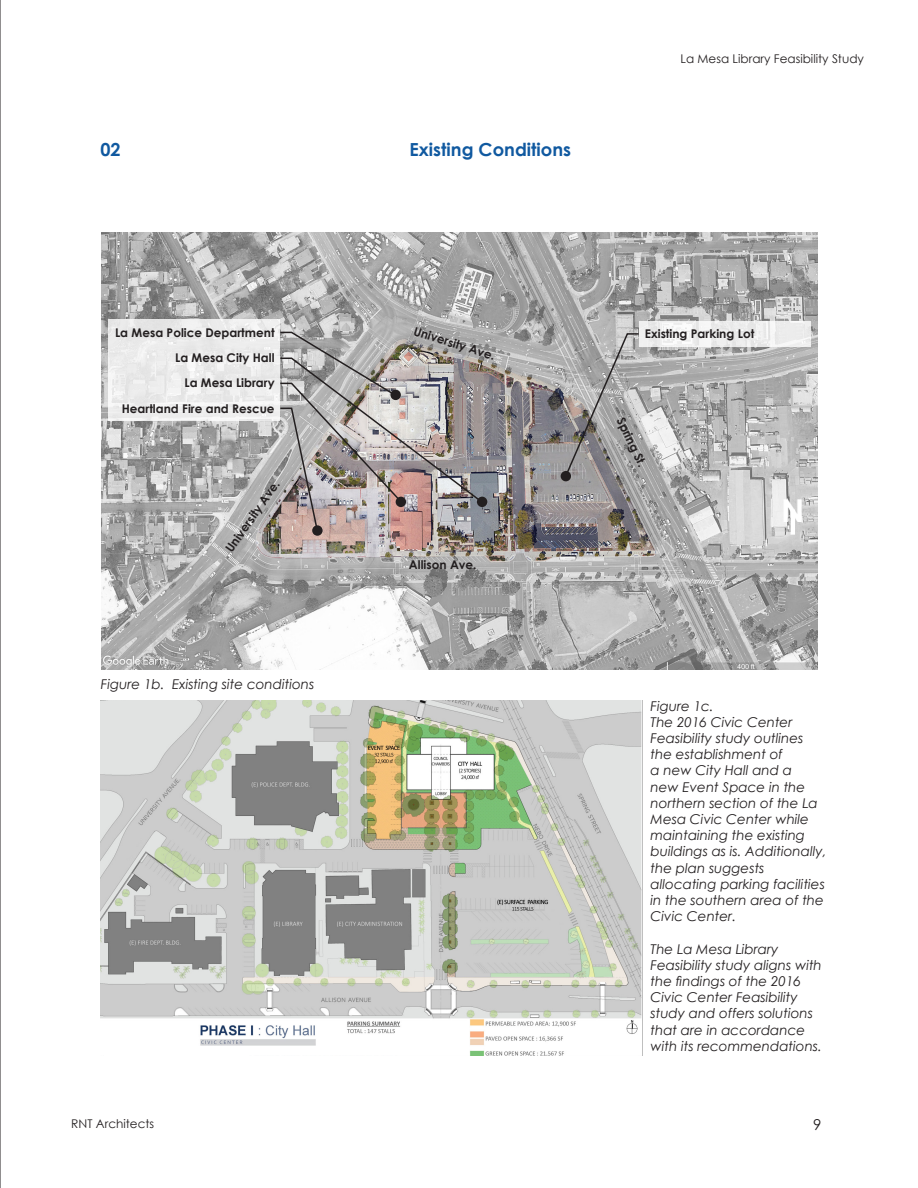
<style>
.page{position:relative;width:918px;height:1188px;background:#fff}
.page>*{position:absolute;margin:0;border:0;box-sizing:border-box;transform-origin:0 0}
._8_pt_-_Table{font:700 31.5px "Century Gothic";color:#fff}
._12_pt_-_Section_Hea{font:700 18px "Century Gothic";color:#1059a0}
._12_pt_-_Section_Num{font:700 18px "Century Gothic";color:#1059a0}
._10_pt_-_Page_Number{font:15px "Century Gothic";color:#231f20}
._9_pt_-_Caption{font:italic 13.5px/16.2px "Century Gothic";color:#231f20}
._8_pt_-_Table-2{font:700 12px "Century Gothic";color:#231f20}
._8_pt_-_Header_Foote{font:12px "Century Gothic";color:#231f20}
</style>
<div class="page">
<hr style="left:0;top:0;width:1px;height:1188px;background:#231f20">
<img style="left:102px;top:233px;width:716px;height:436px">
<div style="left:108px;top:320px;width:172px;height:101px;background:#ececec"></div>
<div style="left:639px;top:321px;width:172px;height:25px;background:linear-gradient(to right,#f1f1f1,#ececec)"></div>
<svg style="left:564px;top:332px;width:76px;height:146px;background:#a4a2a2"></svg>
<img style="left:279px;top:331px;width:205px;height:202px">
<div style="left:390px;top:390px;width:11px;height:10px;background:#231f20;border-radius:50%"></div>
<div style="left:477px;top:497px;width:10px;height:10px;background:#231f20;border-radius:50%"></div>
<div style="left:561px;top:471px;width:10px;height:10px;background:#231f20;border-radius:50%"></div>
<div style="left:396px;top:497px;width:10px;height:10px;background:#231f20;border-radius:50%"></div>
<div style="left:312px;top:525px;width:11px;height:11px;background:#231f20;border-radius:50%"></div>
<hr style="left:791px;top:510px;width:4px;height:25px;background:#fff">
<img style="left:101px;top:700px;width:542px;height:356px">
<p class="_12_pt_-_Section_Num" style="left:100px;top:136px;width:22px">02</p>
<p class="_12_pt_-_Section_Hea" style="left:410px;top:136px;width:163px">Existing Conditions</p>
<p class="_8_pt_-_Header_Foote" style="left:681px;top:50px;width:185px">La Mesa Library Feasibility Study</p>
<p class="_8_pt_-_Table-2" style="left:417px;top:322px;width:86px;rotate:17deg">University Ave.</p>
<p class="_8_pt_-_Table-2" style="left:115px;top:323px;width:161px">La Mesa Police Department</p>
<p class="_8_pt_-_Table-2" style="left:645px;top:325px;width:111px">Existing Parking Lot</p>
<p class="_8_pt_-_Table-2" style="left:175px;top:349px;width:101px">La Mesa City Hall</p>
<p class="_8_pt_-_Table-2" style="left:184px;top:374px;width:92px">La Mesa Library</p>
<p class="_8_pt_-_Table-2" style="left:122px;top:399px;width:154px">Heartland Fire and Rescue</p>
<p class="_8_pt_-_Table-2" style="left:221px;top:545px;width:86px;rotate:-55deg">University Ave.</p>
<p class="_9_pt_-_Caption" style="left:101px;top:675px;width:215px">Figure 1b. Existing site conditions</p>
<p class="_8_pt_-_Table-2" style="left:409px;top:556px;width:69px">Allison Ave.</p>
<p class="_8_pt_-_Header_Foote" style="left:71px;top:1115px;width:84px">RNT Architects</p>
<p class="_8_pt_-_Table-2" style="left:629px;top:414px;width:54px;rotate:64deg">Spring St.</p>
<p class="_8_pt_-_Table" style="left:781px;top:487px;width:25px">N</p>
<p class="_9_pt_-_Caption" style="left:651px;top:697px;width:177px">Figure 1c.<br>The 2016 Civic Center<br>Feasibility study outlines the establishment of<br>a new City Hall and a<br>new Event Space in the northern section of the La<br>Mesa Civic Center while maintaining the existing buildings as is. Additionally, the plan suggests allocating parking facilities in the southern area of the<br>Civic Center.</p>
<p class="_9_pt_-_Caption" style="left:651px;top:940px;width:173px">The La Mesa Library<br>Feasibility study aligns with the findings of the 2016<br>Civic Center Feasibility study and offers solutions that are in accordance with its recommendations.</p>
<p class="_10_pt_-_Page_Number" style="left:813px;top:1114px;width:10px">9</p>
</div>
